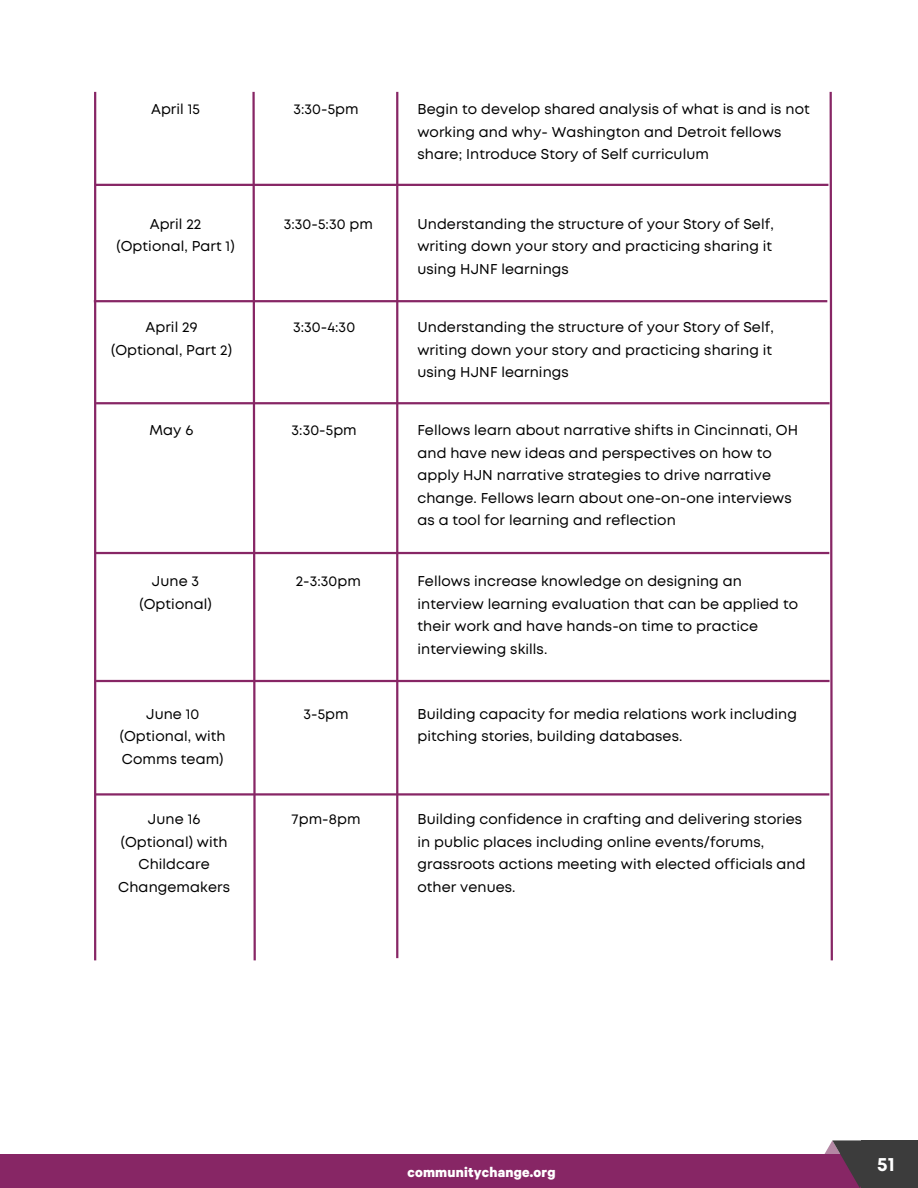
<style>
.page{position:relative;width:918px;height:1188px;background:#fff}
.page>*{position:absolute;margin:0;border:0;box-sizing:border-box;transform-origin:0 0}
.t1{font:700 19.35px "Mont";color:#fff}
.t2{font:700 15.6px "Calibre";letter-spacing:.01em;color:#fff}
.t3{font:14.25px/22.5px "Mont";letter-spacing:.005em;color:#000}
</style>
<div class="page">
<svg style="left:251px;top:91px;width:6px;height:870px"></svg>
<hr style="left:94px;top:92px;width:2px;height:868px;background:#872665">
<hr style="left:396px;top:92px;width:2px;height:866px;background:#872665">
<svg style="left:828px;top:91px;width:5px;height:870px"></svg>
<hr style="left:95px;top:184px;width:733px;height:2px;background:#872665">
<hr style="left:94px;top:300px;width:733px;height:2px;background:#872665">
<hr style="left:96px;top:402px;width:734px;height:2px;background:#872665">
<hr style="left:96px;top:680px;width:734px;height:2px;background:#872665">
<hr style="left:96px;top:793px;width:733px;height:3px;background:#872665">
<hr style="left:96px;top:552px;width:733px;height:2px;background:#872665">
<div style="left:0;top:1154px;width:918px;height:34px;background:#872665"></div>
<svg style="left:824px;top:1140px;width:63px;height:48px"></svg>
<div style="left:861px;top:1141px;width:57px;height:47px;background:#3c3c3c"></div>
<p class="t3" style="left:151px;top:99px;width:50px">April 15</p>
<p class="t3" style="left:293px;top:99px;width:67px">3:30-5pm</p>
<p class="t3" style="left:417px;top:99px;width:394px">Begin to develop shared analysis of what is and is not working and why- Washington and Detroit fellows share; Introduce Story of Self curriculum</p>
<p class="t3" style="left:116px;top:214px;width:120px;text-align:center">April 22 (Optional, Part 1)</p>
<p class="t3" style="left:417px;top:214px;width:358px;text-align:justify">Understanding the structure of your Story of Self, writing down your story and practicing sharing it using HJNF learnings</p>
<p class="t3" style="left:284px;top:214px;width:91px">3:30-5:30 pm</p>
<p class="t3" style="left:111px;top:317px;width:122px;text-align:center">April 29 (Optional, Part 2)</p>
<p class="t3" style="left:293px;top:317px;width:63px">3:30-4:30</p>
<p class="t3" style="left:417px;top:317px;width:358px;text-align:justify">Understanding the structure of your Story of Self, writing down your story and practicing sharing it using HJNF learnings</p>
<p class="t3" style="left:150px;top:420px;width:45px">May 6</p>
<p class="t3" style="left:417px;top:420px;width:382px">Fellows learn about narrative shifts in Cincinnati, OH and have new ideas and perspectives on how to apply HJN narrative strategies to drive narrative change. Fellows learn about one-on-one interviews as a tool for learning and reflection</p>
<p class="t3" style="left:292px;top:420px;width:67px">3:30-5pm</p>
<p class="t3" style="left:139px;top:571px;width:74px;text-align:center">June 3 (Optional)</p>
<p class="t3" style="left:417px;top:571px;width:382px">Fellows increase knowledge on designing an interview learning evaluation that can be applied to their work and have hands-on time to practice interviewing skills.</p>
<p class="t3" style="left:296px;top:571px;width:67px">2-3:30pm</p>
<p class="t3" style="left:120px;top:703px;width:108px;text-align:center">June 10 (Optional, with<br>Comms team)</p>
<p class="t3" style="left:303px;top:703px;width:47px">3-5pm</p>
<p class="t3" style="left:118px;top:809px;width:113px;text-align:center">June 16 (Optional) with<br>Childcare<br>Changemakers</p>
<p class="t3" style="left:292px;top:809px;width:70px">7pm-8pm</p>
<p class="t3" style="left:417px;top:703px;width:381px">Building capacity for media relations work including pitching stories, building databases.</p>
<p class="t3" style="left:417px;top:809px;width:390px">Building confidence in crafting and delivering stories in public places including online events/forums, grassroots actions meeting with elected officials and other venues.</p>
<p class="t2" style="left:385px;top:1165px;width:150px">communitychange.org</p>
<p class="t2" style="left:407px;top:1166px;width:150px">communitychange.org</p>
<h1 class="t1" style="left:877px;top:1157px;width:19px">56 1</h1>
</div>
